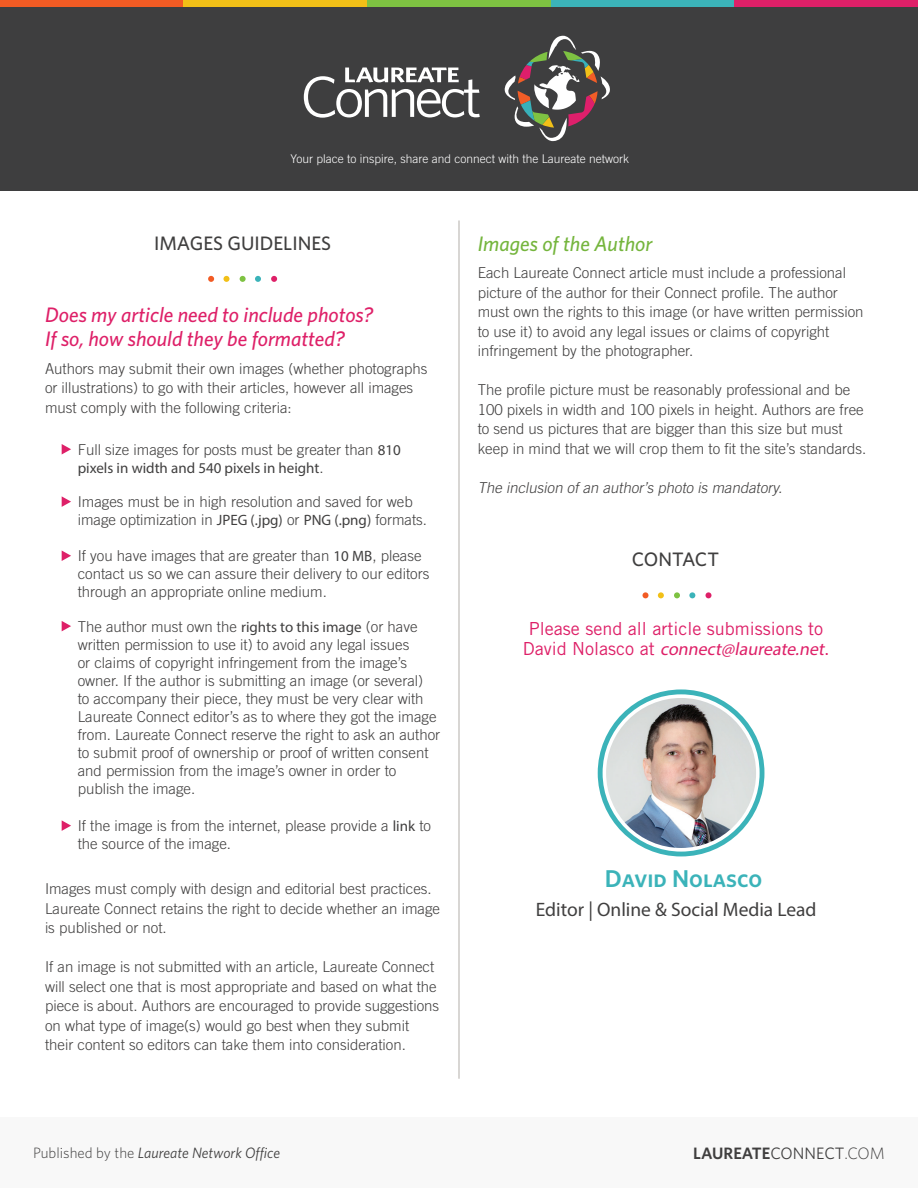
<style>
.page{position:relative;width:918px;height:1188px;background:#fff}
.page>*{position:absolute;margin:0;border:0;box-sizing:border-box;transform-origin:0 0}
.t1{font:24.3px "Whitney HTF Semi Bold SC";color:#3bb3b9}
.t2{font:italic 500 21px/24px "Whitney HTF";color:#de2068}
.t3{font:italic 500 21px "Whitney HTF";color:#75b53d}
.t4{font:19.5px "Myriad Pro";color:#403f3f}
.t5{font:500 19.5px "Whitney HTF";color:#403f3f}
.t6{font:500 19.5px "Whitney HTF";letter-spacing:-.02em;color:#403f3f}
.t7{font:italic 18px "Myriad Pro";color:#de2068}
.t8{font:18px "Trade Gothic LT Std";color:#de2068}
.t9{font:600 16.5px "Whitney HTF";color:#403f3f}
.t10{font:300 15px/19.5px "Trade Gothic LT Std";color:#403f3f}
.t11{font:italic 300 15px "Trade Gothic LT Std";color:#403f3f}
.t12{font:italic 15px "Whitney HTF";color:#403f3f}
.t13{font:15px "Myriad Pro";color:#403f3f}
.t14{font:300 12px "Trade Gothic LT Std";color:#fff}
.s1{font-family:"Myriad Pro";font-weight:400}
.s2{font-family:"Trade Gothic LT Std";font-weight:300}
.s3{font-family:"Trade Gothic LT Std";font-style:normal}
.s4{font-weight:300;font-style:normal}
.s5{font-weight:400}
.s6{font-weight:300}
</style>
<div class="page">
<div style="left:0;top:0;width:184px;height:9px;background:#f25b24"></div>
<div style="left:184px;top:0;width:183px;height:9px;background:#f2c017"></div>
<div style="left:367px;top:0;width:184px;height:9px;background:#7ec242"></div>
<div style="left:551px;top:0;width:183px;height:9px;background:#3bb3b9"></div>
<div style="left:734px;top:0;width:184px;height:9px;background:#de2068"></div>
<div style="left:0;top:1118px;width:918px;height:70px;background:#f8f8f8"></div>
<div style="left:0;top:7px;width:918px;height:184px;background:#3e3e3f"></div>
<svg style="left:504px;top:36px;width:106px;height:105px"></svg>
<svg style="left:304px;top:67px;width:176px;height:51px"></svg>
<hr style="left:458px;top:220px;width:2px;height:859px;background:#ccc9c6">
<svg style="left:208px;top:276px;width:6px;height:6px"></svg>
<svg style="left:240px;top:276px;width:6px;height:6px"></svg>
<svg style="left:224px;top:276px;width:6px;height:6px"></svg>
<svg style="left:255px;top:276px;width:6px;height:6px"></svg>
<svg style="left:271px;top:276px;width:6px;height:6px"></svg>
<svg style="left:62px;top:444px;width:9px;height:10px"></svg>
<svg style="left:62px;top:550px;width:9px;height:11px"></svg>
<svg style="left:62px;top:496px;width:9px;height:11px"></svg>
<svg style="left:62px;top:820px;width:9px;height:11px"></svg>
<svg style="left:62px;top:621px;width:9px;height:10px"></svg>
<img style="left:606px;top:698px;width:150px;height:150px;border-radius:75px">
<div style="left:598px;top:689px;width:166px;height:167px;border:5px solid #3bb3b9;border-radius:50%"></div>
<svg style="left:643px;top:592px;width:6px;height:6px"></svg>
<svg style="left:674px;top:592px;width:6px;height:6px"></svg>
<svg style="left:658px;top:592px;width:6px;height:6px"></svg>
<svg style="left:689px;top:592px;width:6px;height:6px"></svg>
<svg style="left:706px;top:592px;width:6px;height:6px"></svg>
<p class="t14" style="left:291px;top:152px;width:340px">Your place to inspire, share and connect with the Laureate network</p>
<h3 class="t5" style="left:154px;top:231px;width:179px">IMAGES GUIDELINES</h3>
<h2 class="t2" style="left:45px;top:302px;width:330px">Does my article need to include photos?<br>If so, how should they be formatted?</h2>
<p class="t10" style="left:45px;top:359px;width:384px">Authors may submit their own images (whether photographs or illustrations) to go with their articles, however all images must comply with the following criteria:</p>
<p class="t10" style="left:78px;top:440px;width:325px">Full size images for posts must be greater than <span class="s1">810</span></p>
<p class="t13" style="left:78px;top:459px;width:247px">pixels in width and 540 pixels in height<span class="s2">.</span></p>
<p class="t10" style="left:78px;top:493px;width:351px;line-height:18px">Images must be in high resolution and saved for web image optimization in <span class="s1">JPEG (.jpg)</span> or <span class="s1">PNG (.png)</span> formats.</p>
<p class="t10" style="left:78px;top:547px;width:353px;line-height:18px">If you have images that are greater than <span class="s1">10 MB</span>, please contact us so we can assure their delivery to our editors through an appropriate online medium.</p>
<h2 class="t3" style="left:478px;top:231px;width:176px">Images of the Author</h2>
<p class="t10" style="left:478px;top:263px;width:387px">Each Laureate Connect article must include a professional picture of the author for their Connect profile. The author must own the rights to this image (or have written permission to use it) to avoid any legal issues or claims of copyright infringement by the photographer.</p>
<p class="t10" style="left:478px;top:380px;width:390px">The profile picture must be reasonably professional and be 100 pixels in width and 100 pixels in height. Authors are free to send us pictures that are bigger than this size but must keep in mind that we will crop them to fit the site’s standards.</p>
<p class="t11" style="left:478px;top:479px;width:309px">The inclusion of an author’s photo is mandatory.</p>
<h3 class="t6" style="left:632px;top:548px;width:89px">CONTACT</h3>
<p class="t10" style="left:78px;top:617px;width:364px;line-height:18px">The author must own the <span class="s1">rights to this image</span> (or have written permission to use it) to avoid any legal issues<br>or claims of copyright infringement from the image’s owner. If the author is submitting an image (or several)<br>to accompany their piece, they must be very clear with Laureate Connect editor’s as to where they got the image from. Laureate Connect reserve the right to ask an author to submit proof of ownership or proof of written consent and permission from the image’s owner in order to publish the image.</p>
<p class="t8" style="left:529px;top:618px;width:296px">Please send all article submissions to</p>
<p class="t7" style="left:523px;top:637px;width:308px"><span class="s3">D a v i d N o l a s c o a t</span> connect@laureate.net<span class="s3">.</span></p>
<p class="t10" style="left:78px;top:817px;width:355px;line-height:18px">If the image is from the internet, please provide a <span class="s1">link</span> to the source of the image.</p>
<p class="t10" style="left:45px;top:879px;width:397px">Images must comply with design and editorial best practices.<br>Laureate Connect retains the right to decide whether an image is published or not.</p>
<p class="t10" style="left:45px;top:957px;width:396px">If an image is not submitted with an article, Laureate Connect will select one that is most appropriate and based on what the piece is about. Authors are encouraged to provide suggestions on what type of image(s) would go best when they submit their content so editors can take them into consideration.</p>
<h1 class="t1" style="left:605px;top:864px;width:159px">David Nolasco</h1>
<h3 class="t4" style="left:536px;top:897px;width:282px">Editor | Online &amp; Social Media Lead</h3>
<p class="t12" style="left:33px;top:1144px;width:249px"><span class="s4">Published by the</span> Laureate Network Office</p>
<p class="t9" style="left:693px;top:1143px;width:193px">LAUREATE<span class="s5">CONNECT</span><span class="s6">.COM</span></p>
</div>
